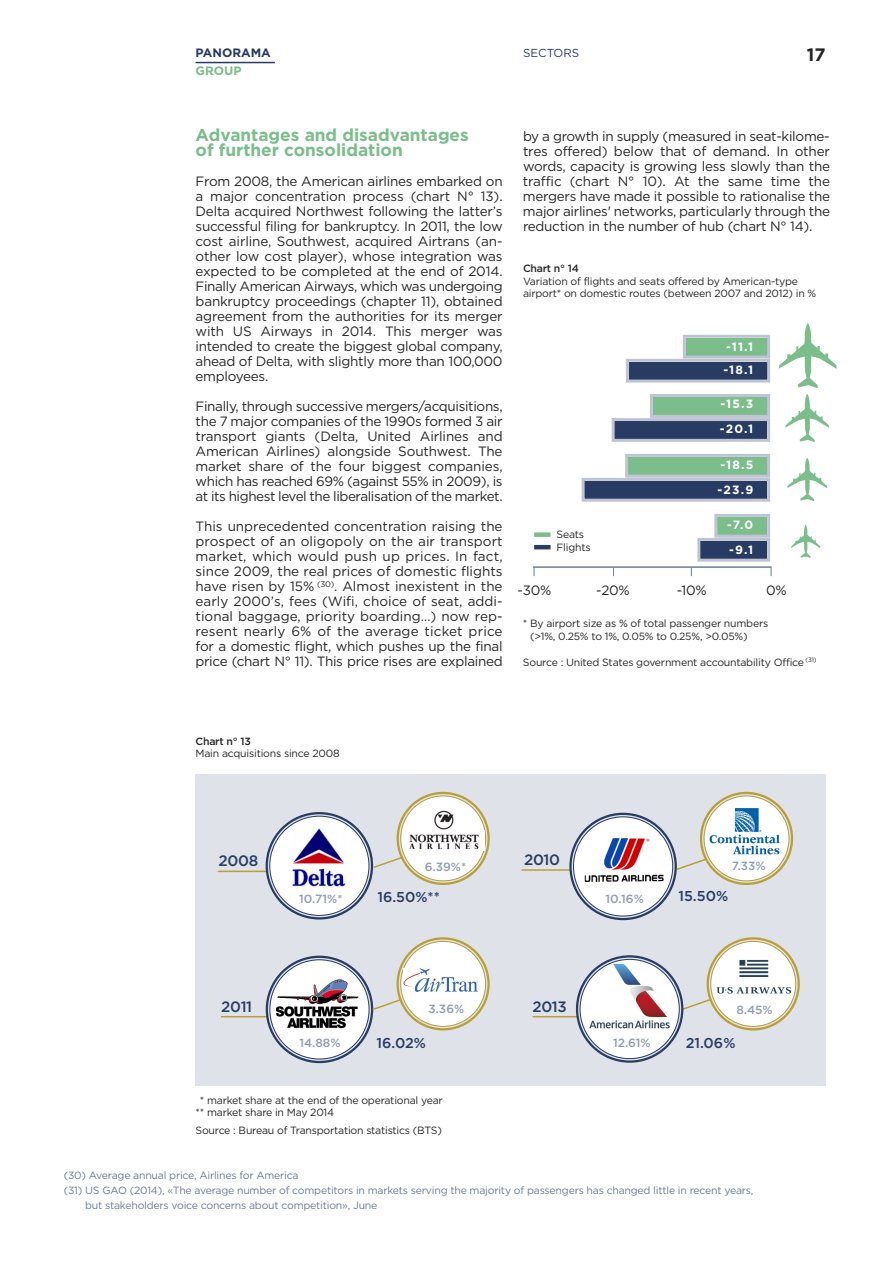
<style>
.page{position:relative;width:893px;height:1263px;background:#fff}
.page>*{position:absolute;margin:0;border:0;box-sizing:border-box;transform-origin:0 0}
.t1{font:700 18px "Gotham";color:#272627}
.t2{font:700 17.25px/15px "Gotham";color:#7cbd8c}
.t3{font:500 15.15px "Gotham";color:#283c63}
.t4{font:500 15px "Gotham";letter-spacing:-.02em;color:#283c63}
.t5{font:500 14.25px "Gotham";color:#283c63}
.t6{font:13.5px/15px "Gotham";letter-spacing:-.02em;color:#272627;text-align:justify}
.t7{font:700 12.15px "Gotham";color:#283c63}
.t8{font:700 12.15px "Gotham";color:#7cbd8c}
.t9{font:700 12px/23.4px "Gotham";letter-spacing:.1em;color:#fff}
.t10{font:500 11.85px "Gotham";color:#919cb3}
.t11{font:11.55px "Gotham";color:#283c63}
.t12{font:10.5px/12.6px "Gotham";letter-spacing:-.02em;color:#272627}
.t13{font:10.5px "Gotham";letter-spacing:-.02em;color:#6b7c97}
.t14{font:500 10.5px "Gotham";letter-spacing:-.02em;color:#272627}
</style>
<div class="page">
<div style="left:196px;top:774px;width:630px;height:312px;background:#dfe2e9"></div>
<div style="left:534px;top:532px;width:17px;height:5px;background:#7cbd8c"></div>
<hr style="left:534px;top:545px;width:17px;height:4px;background:#283c63">
<div style="left:686px;top:338px;width:81px;height:18px;background:#7cbd8c"></div>
<div style="left:683px;top:335px;width:87px;height:24px;border:3px solid #bfc4d2"></div>
<div style="left:629px;top:362px;width:138px;height:18px;background:#283c63"></div>
<div style="left:626px;top:359px;width:144px;height:24px;border:3px solid #bfc4d2"></div>
<div style="left:653px;top:397px;width:114px;height:18px;background:#7cbd8c"></div>
<div style="left:650px;top:394px;width:120px;height:24px;border:3px solid #bfc4d2"></div>
<div style="left:615px;top:421px;width:152px;height:18px;background:#283c63"></div>
<div style="left:612px;top:418px;width:158px;height:24px;border:3px solid #bfc4d2"></div>
<div style="left:628px;top:457px;width:139px;height:18px;background:#7cbd8c"></div>
<div style="left:625px;top:454px;width:145px;height:24px;border:3px solid #bfc4d2"></div>
<div style="left:585px;top:481px;width:182px;height:18px;background:#283c63"></div>
<div style="left:582px;top:478px;width:188px;height:24px;border:3px solid #bfc4d2"></div>
<div style="left:717px;top:517px;width:50px;height:18px;background:#7cbd8c"></div>
<div style="left:714px;top:514px;width:56px;height:24px;border:3px solid #bfc4d2"></div>
<div style="left:700px;top:541px;width:67px;height:18px;background:#283c63"></div>
<div style="left:697px;top:538px;width:73px;height:24px;border:3px solid #bfc4d2"></div>
<hr style="left:533px;top:566px;width:239px;height:2px;background:#6b7c97">
<hr style="left:521px;top:869px;width:50px;height:2px;background:#b9a036">
<hr style="left:532px;top:1016px;width:47px;height:1px;background:#b9a036">
<hr style="left:221px;top:1016px;width:46px;height:1px;background:#b9a036">
<hr style="left:218px;top:871px;width:49px;height:1px;background:#b9a036">
<svg style="left:575px;top:937px;width:225px;height:126px"></svg>
<svg style="left:265px;top:937px;width:225px;height:127px"></svg>
<svg style="left:264px;top:791px;width:226px;height:129px"></svg>
<svg style="left:568px;top:791px;width:226px;height:130px"></svg>
<img style="left:276px;top:971px;width:84px;height:65px">
<img style="left:612px;top:964px;width:62px;height:55px">
<img style="left:587px;top:1018px;width:84px;height:12px">
<img style="left:778px;top:323px;width:59px;height:64px">
<img style="left:785px;top:394px;width:44px;height:48px">
<img style="left:787px;top:458px;width:40px;height:43px">
<img style="left:791px;top:525px;width:29px;height:32px">
<hr style="left:196px;top:62px;width:79px;height:1px;background:#283c63">
<p class="t7" style="left:196px;top:46px;width:77px">PANORAMA</p>
<p class="t11" style="left:523px;top:47px;width:58px">SECTORS</p>
<h1 class="t1" style="left:807px;top:44px;width:20px">17</h1>
<p class="t8" style="left:196px;top:64px;width:47px">GROUP</p>
<p class="t2" style="left:196px;top:128px;width:275px">Advantages and disadvantages of further consolidation</p>
<p class="t6" style="left:196px;top:174px;width:309px">From 2008, the American airlines embarked on a major concentration process (chart N° 13).<br>Delta acquired Northwest following the latter’s successful filing for bankruptcy. In 2011, the low cost airline, Southwest, acquired Airtrans (an&shy;other low cost player), whose integration was expected to be completed at the end of 2014.<br>Finally American Airways, which was undergoing bankruptcy proceedings (chapter 11), obtained agreement from the authorities for its merger with US Airways in 2014. This merger was intended to create the biggest global company, ahead of Delta, with slightly more than 100,000 employees.</p>
<p class="t6" style="left:196px;top:399px;width:309px">Finally, through successive mergers/acquisitions, the 7 major companies of the 1990s formed 3 air transport giants (Delta, United Airlines and American Airlines) alongside Southwest. The market share of the four biggest companies, which has reached 69% (against 55% in 2009), is at its highest level the liberalisation of the market.</p>
<p class="t6" style="left:196px;top:519px;width:309px">This unprecedented concentration raising the prospect of an oligopoly on the air transport market, which would push up prices. In fact, since 2009, the real prices of domestic flights have risen by 15% <sup>(30)</sup>. Almost inexistent in the early 2000’s, fees (Wifi, choice of seat, addi&shy;tional baggage, priority boarding…) now rep&shy;resent nearly 6% of the average ticket price for a domestic flight, which pushes up the final price (chart N° 11). This price rises are explained</p>
<p class="t6" style="left:523px;top:129px;width:309px">by a growth in supply (measured in seat-kilome&shy;tres offered) below that of demand. In other words, capacity is growing less slowly than the traffic (chart N° 10). At the same time the mergers have made it possible to rationalise the major airlines' networks, particularly through the reduction in the number of hub (chart N° 14).</p>
<p class="t14" style="left:523px;top:262px;width:57px">Chart n° 14</p>
<p class="t12" style="left:523px;top:275px;width:295px">Variation of flights and seats offered by American-type airport* on domestic routes (between 2007 and 2012) in %</p>
<p class="t12" style="left:557px;top:528px;width:36px">Seats<br>Flights</p>
<p class="t9" style="left:723px;top:335px;width:31px">-11.1 -18.1</p>
<p class="t9" style="left:720px;top:392px;width:35px;line-height:24.3px">-15.3 -20.1</p>
<p class="t9" style="left:717px;top:452px;width:37px;line-height:24.8px">-18.5 -23.9</p>
<p class="t9" style="left:727px;top:511px;width:28px;line-height:25.8px">-7.0 -9.1</p>
<p class="t6" style="left:518px;top:583px;width:35px">-30%</p>
<p class="t6" style="left:596px;top:583px;width:35px">-20%</p>
<p class="t6" style="left:677px;top:583px;width:32px">-10%</p>
<p class="t6" style="left:766px;top:583px;width:22px">0%</p>
<p class="t12" style="left:530px;top:617px;width:240px;text-indent:-7px">* By airport size as % of total passenger numbers (&gt;1%, 0.25% to 1%, 0.05% to 0.25%, &gt;0.05%)</p>
<p class="t12" style="left:523px;top:656px;width:295px">Source : United States government accountability Office <sup>(31)</sup></p>
<p class="t14" style="left:196px;top:735px;width:57px">Chart n° 13</p>
<p class="t12" style="left:196px;top:747px;width:146px">Main acquisitions since 2008</p>
<p class="t3" style="left:219px;top:852px;width:41px">2008</p>
<p class="t10" style="left:299px;top:892px;width:45px">10.71%*</p>
<p class="t4" style="left:524px;top:851px;width:37px">2010</p>
<p class="t10" style="left:425px;top:860px;width:43px">6.39%*</p>
<p class="t10" style="left:732px;top:859px;width:36px">7.33%</p>
<p class="t5" style="left:678px;top:887px;width:51px">15.50%</p>
<p class="t5" style="left:377px;top:888px;width:64px">16.50%**</p>
<p class="t10" style="left:606px;top:892px;width:40px">10.16%</p>
<p class="t4" style="left:221px;top:998px;width:32px">2011</p>
<p class="t10" style="left:428px;top:1002px;width:37px">3.36%</p>
<p class="t4" style="left:533px;top:998px;width:36px">2013</p>
<p class="t10" style="left:736px;top:1003px;width:38px">8.45%</p>
<p class="t10" style="left:299px;top:1036px;width:43px">14.88%</p>
<p class="t5" style="left:376px;top:1035px;width:51px">16.02%</p>
<p class="t10" style="left:613px;top:1036px;width:39px">12.61%</p>
<p class="t5" style="left:686px;top:1035px;width:51px">21.06%</p>
<p class="t12" style="left:196px;top:1094px;width:249px;text-indent:4px">* market share at the end of the operational year ** market share in May 2014</p>
<p class="t12" style="left:196px;top:1124px;width:248px">Source : Bureau of Transportation statistics (BTS)</p>
<p class="t13" style="left:64px;top:1170px;width:236px">(30) Average annual price, Airlines for America</p>
<p class="t13" style="left:64px;top:1185px;width:691px">(31) US GAO (2014), «The average number of competitors in markets serving the majority of passengers has changed little in recent years,</p>
<p class="t13" style="left:85px;top:1200px;width:294px">but stakeholders voice concerns about competition», June</p>
</div>
